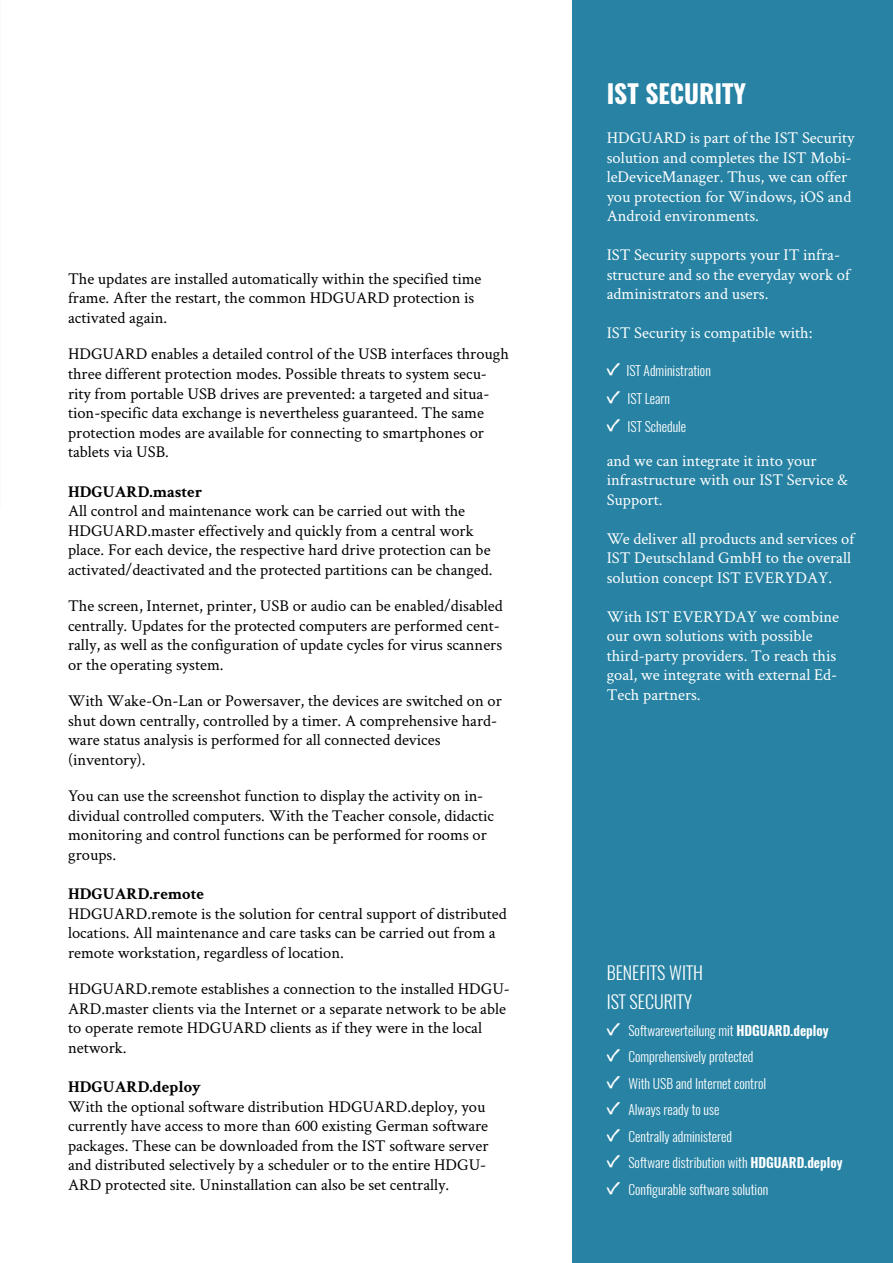
<style>
.page{position:relative;width:893px;height:1263px;background:#fff}
.page>*{position:absolute;margin:0;border:0;box-sizing:border-box;transform-origin:0 0}
.t1{font:700 25.5px "Oswald";color:#fff}
.t2{font:300 18px/29.5px "Oswald";color:#fff}
.t3{font:16.5px/19.5px "Crimson Text";color:#000}
.t4{font:16.5px/19.5px "Crimson Text";color:#fff}
.t5{font:700 16.5px "Crimson Text";color:#000}
.t6{font:300 13.5px/26.5px "Oswald";color:#fff}
.s1{font-weight:600}
</style>
<div class="page">
<div style="left:573px;top:0;width:320px;height:1263px;background:#2782a3"></div>
<p class="t3" style="left:68px;top:268px;width:415px">The updates are installed automatically within the specified time frame. After the restart, the common HDGUARD protection is activated again.</p>
<p class="t3" style="left:68px;top:344px;width:443px">HDGUARD enables a detailed control of the USB interfaces through three different protection modes. Possible threats to system secu&shy;rity from portable USB drives are prevented: a targeted and situa&shy;tion-specific data exchange is nevertheless guaranteed. The same protection modes are available for connecting to smartphones or tablets via USB.</p>
<p class="t5" style="left:68px;top:481px;width:136px">HDGUARD.master</p>
<p class="t3" style="left:68px;top:500px;width:426px">All control and maintenance work can be carried out with the HDGUARD.master effectively and quickly from a central work place. For each device, the respective hard drive protection can be activated/deactivated and the protected partitions can be changed.</p>
<p class="t3" style="left:68px;top:595px;width:436px">The screen, Internet, printer, USB or audio can be enabled/disabled centrally. Updates for the protected computers are performed cent&shy;rally, as well as the configuration of update cycles for virus scanners or the operating system.</p>
<p class="t3" style="left:68px;top:690px;width:435px">With Wake-On-Lan or Powersaver, the devices are switched on or shut down centrally, controlled by a timer. A comprehensive hard&shy;ware status analysis is performed for all connected devices (inventory).</p>
<p class="t3" style="left:68px;top:785px;width:427px">You can use the screenshot function to display the activity on in&shy;dividual controlled computers. With the Teacher console, didactic monitoring and control functions can be performed for rooms or groups.</p>
<p class="t5" style="left:68px;top:884px;width:137px">HDGUARD.remote</p>
<p class="t3" style="left:68px;top:903px;width:440px">HDGUARD.remote is the solution for central support of distributed locations. All maintenance and care tasks can be carried out from a remote workstation, regardless of location.</p>
<p class="t3" style="left:68px;top:978px;width:443px">HDGUARD.remote establishes a connection to the installed HDGU-ARD.master clients via the Internet or a separate network to be able to operate remote HDGUARD clients as if they were in the local network.</p>
<p class="t5" style="left:68px;top:1077px;width:134px">HDGUARD.deploy</p>
<p class="t3" style="left:68px;top:1096px;width:422px">With the optional software distribution HDGUARD.deploy, you currently have access to more than 600 existing German software packages. These can be downloaded from the IST software server and distributed selectively by a scheduler or to the entire HDGU-ARD protected site. Uninstallation can also be set centrally.</p>
<h1 class="t1" style="left:607px;top:76px;width:141px">IST SECURITY</h1>
<p class="t4" style="left:607px;top:128px;width:249px">HDGUARD is part of the IST Security solution and completes the IST Mobi&shy;leDeviceManager. Thus, we can offer you protection for Windows, iOS and Android environments.</p>
<p class="t4" style="left:607px;top:245px;width:245px">IST Security supports your IT infra&shy;structure and so the everyday work of administrators and users.</p>
<p class="t4" style="left:607px;top:323px;width:207px">IST Security is compatible with:</p>
<p class="t6" style="left:626px;top:356px;width:86px;line-height:28px">IST Administration<br>IST Learn<br>IST Schedule</p>
<p class="t4" style="left:607px;top:450px;width:243px">and we can integrate it into your infrastructure with our IST Service &amp;<br>Support.</p>
<p class="t4" style="left:607px;top:528px;width:249px">We deliver all products and services of<br>IST Deutschland GmbH to the overall solution concept IST EVERYDAY.</p>
<p class="t4" style="left:607px;top:606px;width:234px">With IST EVERYDAY we combine our own solutions with possible third-party providers. To reach this goal, we integrate with external Ed-<br>Tech partners.</p>
<p class="t2" style="left:607px;top:958px;width:98px">BENEFITS WITH<br>IST SECURITY</p>
<p class="t6" style="left:628px;top:1017px;width:216px">Softwareverteilung mit <span class="s1">HDGUARD.deploy<br></span>Comprehensively protected<br>With USB and Internet control<br>Always ready to use<br>Centrally administered<br>Software distribution with <span class="s1">HDGUARD.deploy<br></span>Configurable software solution</p>
</div>
